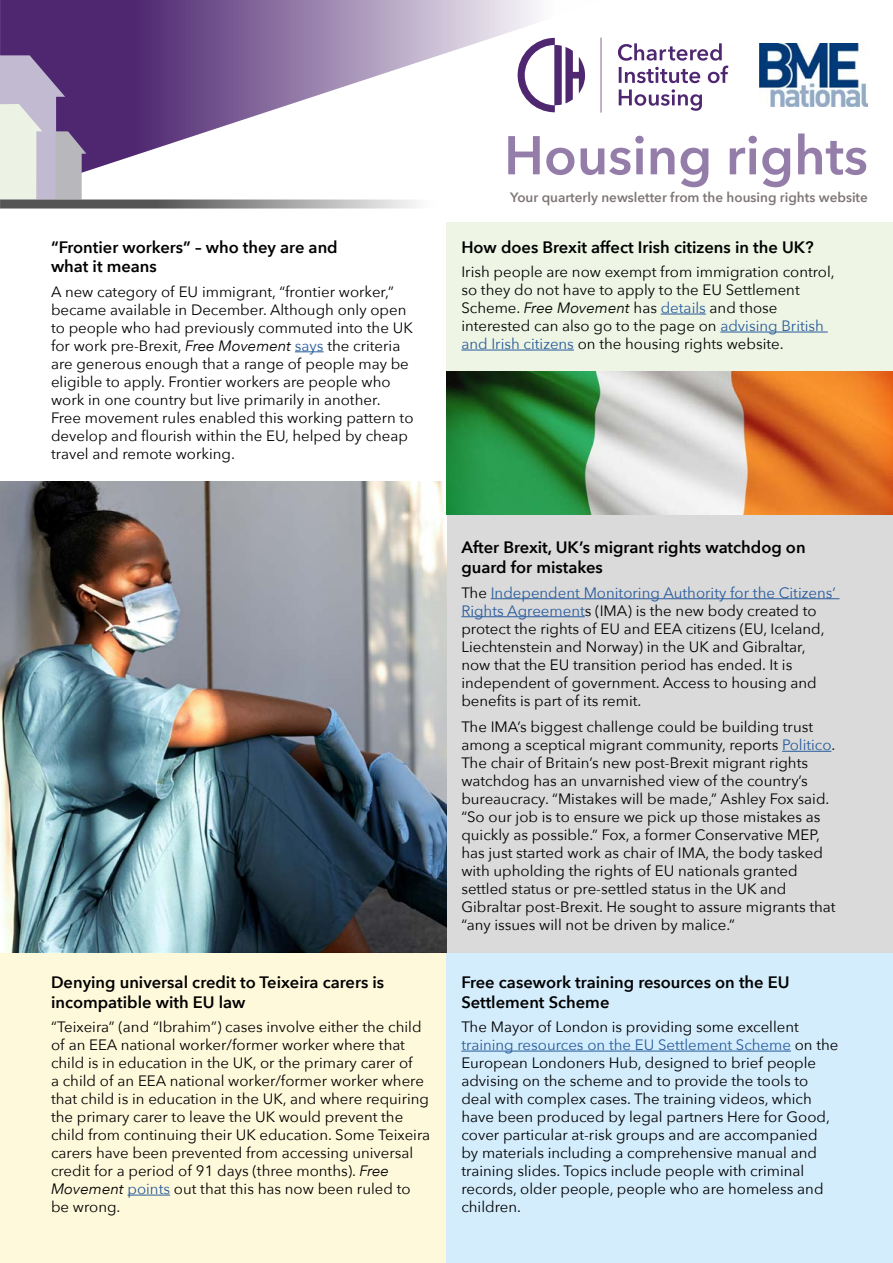
<style>
.page{position:relative;width:893px;height:1263px;background:#fff}
.page>*{position:absolute;margin:0;border:0;box-sizing:border-box;transform-origin:0 0}
.t1{font:600 54px "Avenir Next";color:#957daa}
.t2{font:600 16.5px/19.8px "Avenir Next";color:#000}
.t3{font:15px/18px "Avenir Next";color:#000}
.t4{font:600 13.5px "Avenir Next";color:#7f7776}
.s1{font-style:italic}
.s2{color:#275b9b}
</style>
<div class="page">
<svg style="left:0;top:0;width:602px;height:200px"></svg>
<svg style="left:619px;top:89px;width:83px;height:22px"></svg>
<svg style="left:618px;top:43px;width:110px;height:40px"></svg>
<svg style="left:518px;top:38px;width:67px;height:74px"></svg>
<svg style="left:601px;top:38px;width:1px;height:75px"></svg>
<img style="left:759px;top:44px;width:109px;height:62px">
<svg style="left:0;top:55px;width:86px;height:145px;background:#b0a6bc"></svg>
<svg style="left:0;top:200px;width:416px;height:9px;background:#8d8c8d"></svg>
<div style="left:0;top:952px;width:446px;height:311px;background:#fff9db"></div>
<div style="left:446px;top:952px;width:447px;height:311px;background:#d4edfc"></div>
<div style="left:446px;top:482px;width:447px;height:470px;background:#dadada"></div>
<div style="left:446px;top:222px;width:447px;height:260px;background:#eef5e4"></div>
<svg style="left:295px;top:351px;width:29px;height:1px"></svg>
<hr style="left:128px;top:1195px;width:42px;height:1px;background:#275b9b">
<hr style="left:661px;top:314px;width:45px;height:1px;background:#275b9b">
<hr style="left:720px;top:332px;width:108px;height:1px;background:#275b9b">
<hr style="left:461px;top:350px;width:113px;height:1px;background:#275b9b">
<hr style="left:491px;top:598px;width:348px;height:1px;background:#275b9b">
<hr style="left:461px;top:616px;width:124px;height:1px;background:#275b9b">
<hr style="left:782px;top:751px;width:49px;height:1px;background:#275b9b">
<hr style="left:461px;top:1051px;width:330px;height:1px;background:#275b9b">
<img style="left:0;top:482px;width:446px;height:470px">
<img style="left:446px;top:371px;width:447px;height:143px">
<p class="t2" style="left:51px;top:236px;width:288px">“Frontier workers” – who they are and what it means</p>
<p class="t3" style="left:51px;top:282px;width:364px">A new category of EU immigrant, “frontier worker,” became available in December. Although only open to people who had previously commuted into the UK for work pre-Brexit, <span class="s1">Free Movement</span> <span class="s2">says</span> the criteria are generous enough that a range of people may be eligible to apply. Frontier workers are people who work in one country but live primarily in another.<br>Free movement rules enabled this working pattern to develop and flourish within the EU, helped by cheap travel and remote working.</p>
<p class="t2" style="left:51px;top:972px;width:335px">Denying universal credit to Teixeira carers is incompatible with EU law</p>
<p class="t3" style="left:51px;top:1017px;width:381px">“Teixeira” (and “Ibrahim”) cases involve either the child of an EEA national worker/former worker where that child is in education in the UK, or the primary carer of<br>a child of an EEA national worker/former worker where that child is in education in the UK, and where requiring the primary carer to leave the UK would prevent the child from continuing their UK education. Some Teixeira carers have been prevented from accessing universal credit for a period of 91 days (three months). <span class="s1">Free Movement</span> <span class="s2">points</span> out that this has now been ruled to be wrong.</p>
<h1 class="t1" style="left:504px;top:109px;width:365px">Housing rights</h1>
<p class="t4" style="left:510px;top:186px;width:359px">Your quarterly newsletter from the housing rights website</p>
<p class="t2" style="left:461px;top:236px;width:354px">How does Brexit affect Irish citizens in the UK?</p>
<p class="t3" style="left:461px;top:262px;width:375px">Irish people are now exempt from immigration control, so they do not have to apply to the EU Settlement Scheme. <span class="s1">Free Movement</span> has <span class="s2">details</span> and those interested can also go to the page on <span class="s2">advising British and Irish citizens</span> on the housing rights website.</p>
<p class="t2" style="left:461px;top:537px;width:346px">After Brexit, UK’s migrant rights watchdog on guard for mistakes</p>
<p class="t3" style="left:461px;top:583px;width:376px">The <span class="s2">Independent Monitoring Authority for the Citizens’ Rights Agreement</span>s (IMA) is the new body created to protect the rights of EU and EEA citizens (EU, Iceland, Liechtenstein and Norway) in the UK and Gibraltar, now that the EU transition period has ended. It is independent of government. Access to housing and benefits is part of its remit.</p>
<p class="t3" style="left:461px;top:717px;width:376px">The IMA’s biggest challenge could be building trust among a sceptical migrant community, reports <span class="s2">Politico</span>.<br>The chair of Britain’s new post-Brexit migrant rights watchdog has an unvarnished view of the country’s bureaucracy. “Mistakes will be made,” Ashley Fox said. “So our job is to ensure we pick up those mistakes as quickly as possible.” Fox, a former Conservative MEP, has just started work as chair of IMA, the body tasked with upholding the rights of EU nationals granted settled status or pre-settled status in the UK and Gibraltar post-Brexit. He sought to assure migrants that “any issues will not be driven by malice.”</p>
<p class="t2" style="left:461px;top:972px;width:330px">Free casework training resources on the EU<br>Settlement Scheme</p>
<p class="t3" style="left:461px;top:1017px;width:379px">The Mayor of London is providing some excellent <span class="s2">training resources on the EU Settlement Scheme</span> on the European Londoners Hub, designed to brief people advising on the scheme and to provide the tools to deal with complex cases. The training videos, which have been produced by legal partners Here for Good, cover particular at-risk groups and are accompanied<br>by materials including a comprehensive manual and training slides. Topics include people with criminal records, older people, people who are homeless and children.</p>
</div>
